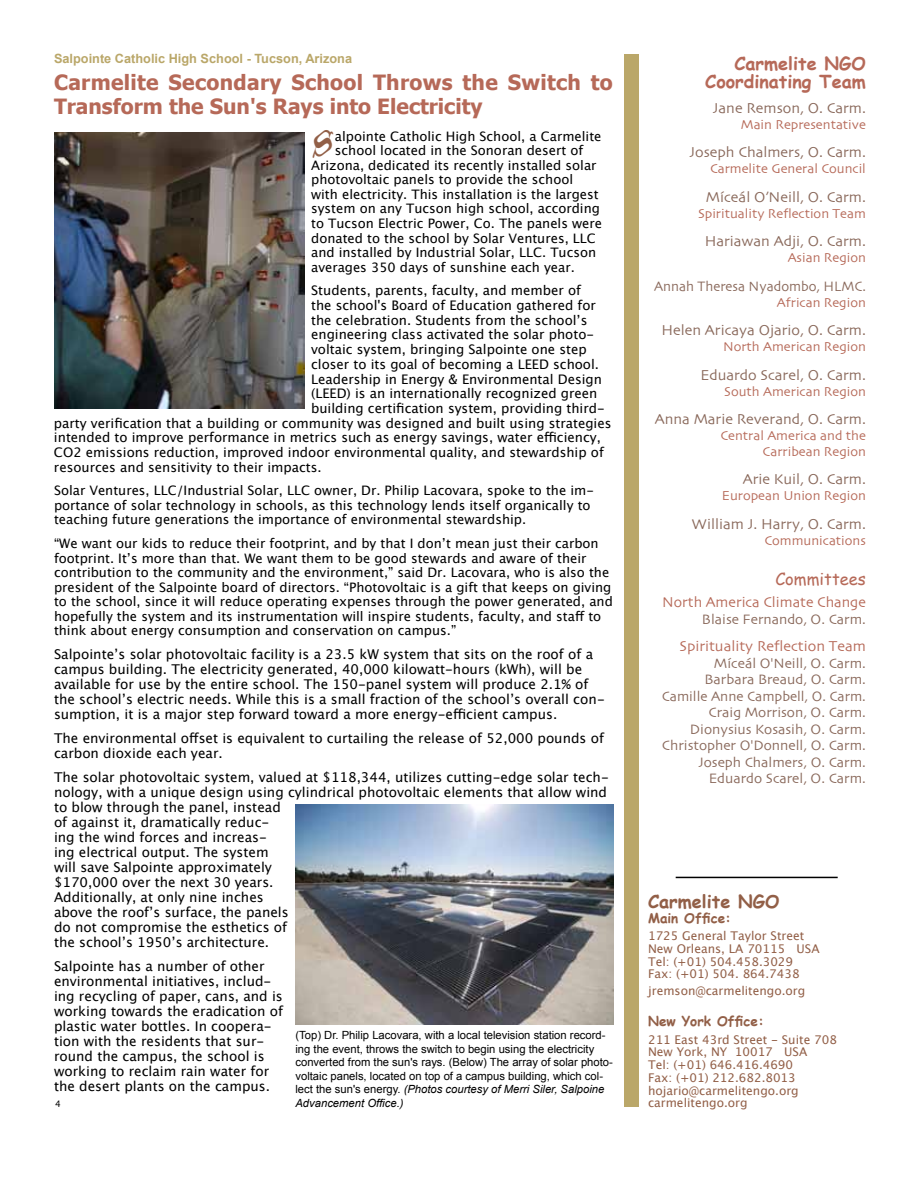
<style>
.page{position:relative;width:918px;height:1188px;background:#fff}
.page>*{position:absolute;margin:0;border:0;box-sizing:border-box;transform-origin:0 0}
.t1{font:32.7px "Cowboy Caxton";color:#925f47}
.t2{font:700 21px/24px "Tahoma";letter-spacing:.015em;color:#b66958}
.t3{font:700 18px/18px "Comic Sans MS";color:#b66958;text-align:right}
.t4{font:700 18px "Comic Sans MS";color:#925f47}
.t5{font:16.5px "Comic Sans MS";color:#b66958}
.t6{font:15px "Skia";color:#89685a}
.t7{font:15px "Skia";color:#b66958}
.t8{font:14.25px/16.5px "Skia";color:#89685a;text-align:right}
.t9{font:14.25px "Skia";color:#89685a;scale:.96 1}
.t10{font:13.5px/15px "Lucida Grande";color:#000}
.t11{font:13.5px/15.8px "Skia";color:#b66958;text-align:right}
.t12{font:700 13.5px "Comic Sans MS";color:#925f47}
.t13{font:13.2px "Lucida Grande";color:#000}
.t14{font:13.05px/14.5px "Lucida Grande";color:#000}
.t15{font:700 12.75px "Arial";color:#baa769}
.t16{font:12px/12.8px "Lucida Grande";color:#925f47}
.t17{font:11.25px/13.5px "Arial";color:#000}
.t18{font:9px "Lucida Grande";color:#000}
.s1{font-style:italic}
</style>
<div class="page">
<div style="left:625px;top:54px;width:14px;height:1053px;background:#baa769"></div>
<hr style="left:676px;top:877px;width:162px;height:1px;background:#000">
<img style="left:295px;top:805px;width:318px;height:219px">
<img style="left:54px;top:132px;width:250px;height:276px">
<p class="t15" style="left:54px;top:50px;width:300px">Salpointe Catholic High School - Tucson, Arizona</p>
<h3 class="t3" style="left:705px;top:54px;width:162px">Carmelite NGO<br>Coordinating Team</h3>
<p class="t6" style="left:713px;top:99px;width:154px">Jane Remson, O. Carm.</p>
<p class="t11" style="left:741px;top:117px;width:126px">Main Representative</p>
<p class="t6" style="left:690px;top:144px;width:178px">Joseph Chalmers, O. Carm.</p>
<p class="t11" style="left:710px;top:162px;width:157px">Carmelite General Council</p>
<p class="t6" style="left:706px;top:188px;width:161px">Míceál O’Neill, O. Carm.</p>
<p class="t11" style="left:698px;top:206px;width:169px">Spirituality Reflection Team</p>
<p class="t6" style="left:705px;top:232px;width:163px">Hariawan Adji, O. Carm.</p>
<p class="t11" style="left:788px;top:251px;width:80px">Asian Region</p>
<p class="t9" style="left:654px;top:278px;width:222px">Annah Theresa Nyadombo, HLMC.</p>
<p class="t11" style="left:777px;top:295px;width:90px">African Region</p>
<p class="t6" style="left:662px;top:321px;width:206px">Helen Aricaya Ojario, O. Carm.</p>
<p class="t11" style="left:723px;top:340px;width:144px">North American Region</p>
<p class="t6" style="left:700px;top:366px;width:167px">Eduardo Scarel, O. Carm.</p>
<p class="t11" style="left:724px;top:384px;width:143px">South American Region</p>
<p class="t6" style="left:655px;top:410px;width:213px">Anna Marie Reverand, O. Carm.</p>
<p class="t11" style="left:720px;top:429px;width:147px">Central America and the<br>Carribean Region</p>
<p class="t6" style="left:743px;top:471px;width:125px">Arie Kuil, O. Carm.</p>
<p class="t11" style="left:722px;top:489px;width:145px">European Union Region</p>
<p class="t6" style="left:692px;top:515px;width:176px">William J. Harry, O. Carm.</p>
<p class="t11" style="left:765px;top:533px;width:103px">Communications</p>
<p class="t5" style="left:775px;top:567px;width:92px">Committees</p>
<p class="t7" style="left:662px;top:593px;width:205px">North America Climate Change</p>
<p class="t8" style="left:702px;top:612px;width:165px">Blaise Fernando, O. Carm.</p>
<p class="t7" style="left:679px;top:638px;width:188px">Spirituality Reflection Team</p>
<p class="t8" style="left:662px;top:656px;width:206px">Míceál O'Neill, O. Carm.<br>Barbara Breaud, O. Carm.<br>Camille Anne Campbell, O. Carm.<br>Craig Morrison, O. Carm.<br>Dionysius Kosasih, O. Carm.<br>Christopher O'Donnell, O. Carm.<br>Joseph Chalmers, O. Carm.<br>Eduardo Scarel, O. Carm.</p>
<h2 class="t2" style="left:54px;top:69px;width:560px">Carmelite Secondary School Throws the Switch to<br>Transform the Sun's Rays into Electricity</h2>
<h1 class="t1" style="left:311px;top:122px;width:25px">S</h1>
<p class="t14" style="left:335px;top:129px;width:268px">alpointe Catholic High School, a Carmelite</p>
<p class="t14" style="left:335px;top:143px;width:250px">school located in the Sonoran desert of</p>
<p class="t14" style="left:311px;top:158px;width:287px">Arizona, dedicated its recently installed solar</p>
<p class="t14" style="left:311px;top:173px;width:264px">photovoltaic panels to provide the school</p>
<p class="t14" style="left:311px;top:187px;width:289px">with electricity. This installation is the largest</p>
<p class="t14" style="left:311px;top:202px;width:290px">system on any Tucson high school, according</p>
<p class="t14" style="left:311px;top:216px;width:292px">to Tucson Electric Power, Co. The panels were</p>
<p class="t14" style="left:311px;top:231px;width:286px">donated to the school by Solar Ventures, LLC</p>
<p class="t14" style="left:311px;top:245px;width:287px">and installed by Industrial Solar, LLC. Tucson</p>
<p class="t14" style="left:311px;top:260px;width:265px">averages 350 days of sunshine each year.</p>
<p class="t13" style="left:311px;top:283px;width:271px">Students, parents, faculty, and member of</p>
<p class="t13" style="left:311px;top:298px;width:286px">the school's Board of Education gathered for</p>
<p class="t13" style="left:311px;top:313px;width:278px">the celebration. Students from the school’s</p>
<p class="t13" style="left:311px;top:327px;width:284px">engineering class activated the solar photo-</p>
<p class="t13" style="left:311px;top:342px;width:277px">voltaic system, bringing Salpointe one step</p>
<p class="t13" style="left:311px;top:357px;width:289px">closer to its goal of becoming a LEED school.</p>
<p class="t13" style="left:311px;top:371px;width:292px">Leadership in Energy &amp; Environmental Design</p>
<p class="t13" style="left:311px;top:386px;width:288px">(LEED) is an internationally recognized green</p>
<p class="t13" style="left:311px;top:401px;width:295px">building certification system, providing third-</p>
<p class="t13" style="left:54px;top:415px;width:559px">party verification that a building or community was designed and built using strategies</p>
<p class="t13" style="left:54px;top:430px;width:548px">intended to improve performance in metrics such as energy savings, water efficiency,</p>
<p class="t13" style="left:54px;top:445px;width:551px">CO2 emissions reduction, improved indoor environmental quality, and stewardship of</p>
<p class="t13" style="left:54px;top:460px;width:269px">resources and sensitivity to their impacts.</p>
<p class="t14" style="left:54px;top:484px;width:542px">Solar Ventures, LLC/Industrial Solar, LLC owner, Dr. Philip Lacovara, spoke to the im&shy;portance of solar technology in schools, as this technology lends itself organically to teaching future generations the importance of environmental stewardship.</p>
<p class="t14" style="left:54px;top:536px;width:560px">“We want our kids to reduce their footprint, and by that I don’t mean just their carbon footprint. It’s more than that. We want them to be good stewards and aware of their contribution to the community and the environment,” said Dr. Lacovara, who is also the president of the Salpointe board of directors. “Photovoltaic is a gift that keeps on giving to the school, since it will reduce operating expenses through the power generated, and hopefully the system and its instrumentation will inspire students, faculty, and staff to think about energy consumption and conservation on campus.”</p>
<p class="t10" style="left:54px;top:647px;width:552px">Salpointe’s solar photovoltaic facility is a 23.5 kW system that sits on the roof of a campus building. The electricity generated, 40,000 kilowatt-hours (kWh), will be available for use by the entire school. The 150-panel system will produce 2.1% of the school’s electric needs. While this is a small fraction of the school’s overall con&shy;sumption, it is a major step forward toward a more energy-efficient campus.</p>
<p class="t10" style="left:54px;top:731px;width:551px">The environmental offset is equivalent to curtailing the release of 52,000 pounds of carbon dioxide each year.</p>
<p class="t10" style="left:54px;top:770px;width:556px">The solar photovoltaic system, valued at $118,344, utilizes cutting-edge solar tech&shy;nology, with a unique design using cylindrical photovoltaic elements that allow wind to blow through the panel, instead<br>of against it, dramatically reduc-<br>ing the wind forces and increas-<br>ing electrical output. The system<br>will save Salpointe approximately<br>$170,000 over the next 30 years.<br>Additionally, at only nine inches<br>above the roof’s surface, the panels<br>do not compromise the esthetics of<br>the school’s 1950’s architecture.</p>
<p class="t10" style="left:54px;top:959px;width:231px">Salpointe has a number of other environmental initiatives, includ&shy;ing recycling of paper, cans, and is working towards the eradication of plastic water bottles. In coopera&shy;tion with the residents that sur&shy;round the campus, the school is working to reclaim rain water for the desert plants on the campus.</p>
<h3 class="t4" style="left:648px;top:888px;width:133px">Carmelite NGO</h3>
<p class="t12" style="left:648px;top:908px;width:84px">Main Office:</p>
<p class="t16" style="left:648px;top:930px;width:173px">1725 General Taylor Street<br>New Orleans, LA 70115 USA<br>Tel: (+01) 504.458.3029<br>Fax: (+01) 504. 864.7438</p>
<p class="t16" style="left:648px;top:984px;width:159px">jremson@carmelitengo.org</p>
<p class="t12" style="left:648px;top:1012px;width:117px">New York Office:</p>
<p class="t16" style="left:648px;top:1033px;width:190px">211 East 43rd Street - Suite 708<br>New York, NY 10017 USA<br>Tel: (+01) 646.416.4690<br>Fax: (+01) 212.682.8013 hojario@carmelitengo.org</p>
<p class="t17" style="left:295px;top:1029px;width:319px">(Top) Dr. Philip Lacovara, with a local television station record&shy;ing the event, throws the switch to begin using the electricity converted from the sun's rays. (Below) The array of solar photo&shy;voltaic panels, located on top of a campus building, which col&shy;lect the sun's energy. <span class="s1">(Photos courtesy of Merri Siler, Salpoine Advancement Office.)</span></p>
<p class="t18" style="left:55px;top:1098px;width:7px">4</p>
<p class="t16" style="left:648px;top:1097px;width:101px">carmelitengo.org</p>
</div>
